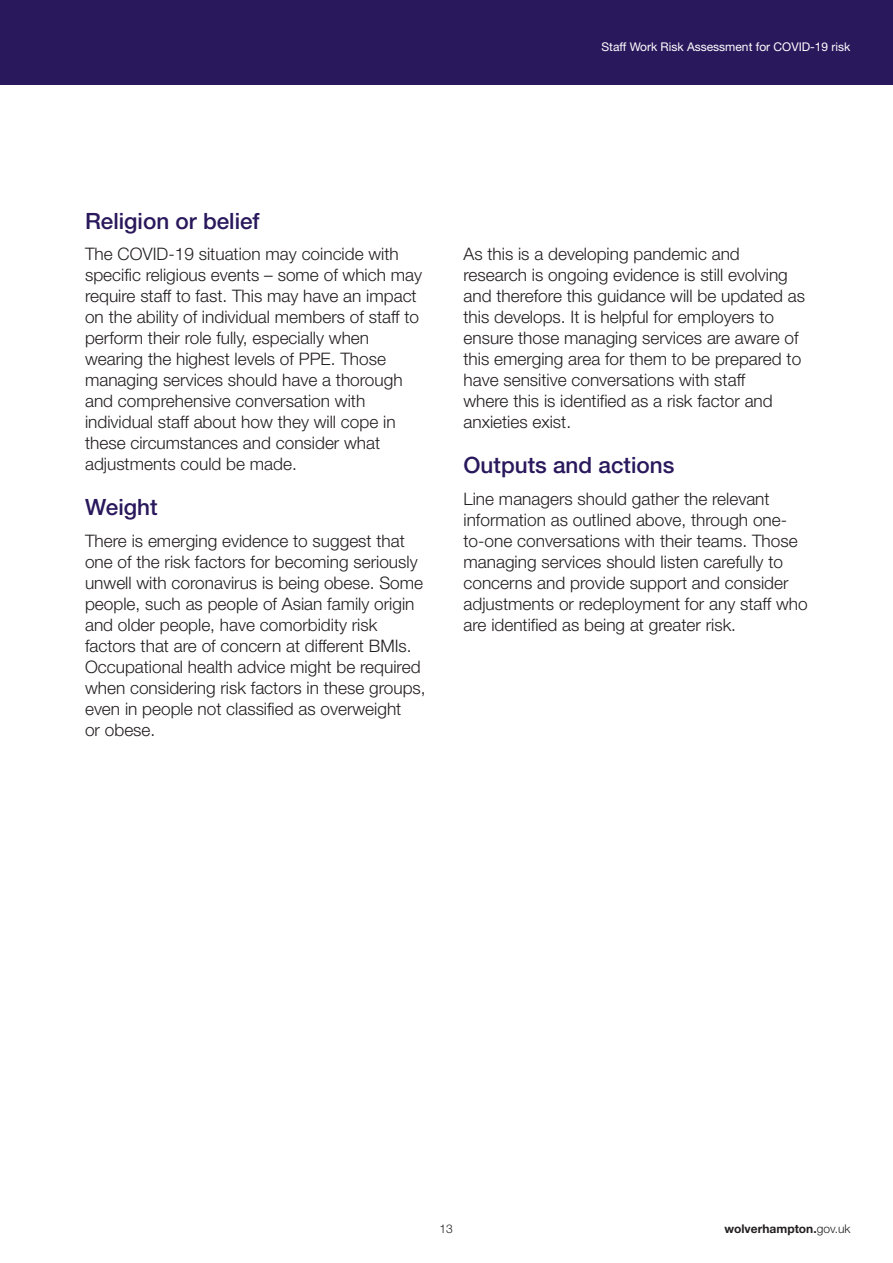
<style>
.page{position:relative;width:893px;height:1263px;background:#fff}
.page>*{position:absolute;margin:0;border:0;box-sizing:border-box;transform-origin:0 0}
.t1{font:500 22.5px "Helvetica Neue";color:#2a185c}
.t2{font:300 17.25px/21px "Helvetica Neue";color:#231f20}
.t3{font:12px "Helvetica Neue LT Std";color:#fff}
.t4{font:700 12px "Helvetica Neue LT Std";color:#231f20}
.t5{font:300 12px "Helvetica Neue LT Std";color:#231f20}
.s1{font-weight:300}
</style>
<div class="page">
<div style="left:0;top:0;width:893px;height:85px;background:#2a185c"></div>
<p class="t3" style="left:601px;top:43px;width:250px">Staff Work Risk Assessment for COVID-19 risk</p>
<p class="t1" style="left:85px;top:213px;width:176px">Religion or belief</p>
<p class="t2" style="left:85px;top:245px;width:339px">The COVID-19 situation may coincide with specific religious events – some of which may require staff to fast. This may have an impact on the ability of individual members of staff to perform their role fully, especially when wearing the highest levels of PPE. Those managing services should have a thorough and comprehensive conversation with individual staff about how they will cope in these circumstances and consider what adjustments could be made.</p>
<p class="t1" style="left:85px;top:499px;width:74px">Weight</p>
<p class="t2" style="left:85px;top:532px;width:342px">There is emerging evidence to suggest that one of the risk factors for becoming seriously unwell with coronavirus is being obese. Some people, such as people of Asian family origin and older people, have comorbidity risk factors that are of concern at different BMIs.<br>Occupational health advice might be required when considering risk factors in these groups, even in people not classified as overweight<br>or obese.</p>
<p class="t2" style="left:463px;top:245px;width:343px">As this is a developing pandemic and research is ongoing evidence is still evolving and therefore this guidance will be updated as this develops. It is helpful for employers to ensure those managing services are aware of this emerging area for them to be prepared to have sensitive conversations with staff<br>where this is identified as a risk factor and anxieties exist.</p>
<p class="t1" style="left:463px;top:457px;width:212px">Outputs and actions</p>
<p class="t2" style="left:463px;top:490px;width:346px">Line managers should gather the relevant information as outlined above, through one&shy;to-one conversations with their teams. Those managing services should listen carefully to concerns and provide support and consider adjustments or redeployment for any staff who are identified as being at greater risk.</p>
<p class="t5" style="left:440px;top:1224px;width:15px">13</p>
<p class="t4" style="left:724px;top:1222px;width:128px">wolverhampton.<span class="s1">gov.uk</span></p>
</div>
